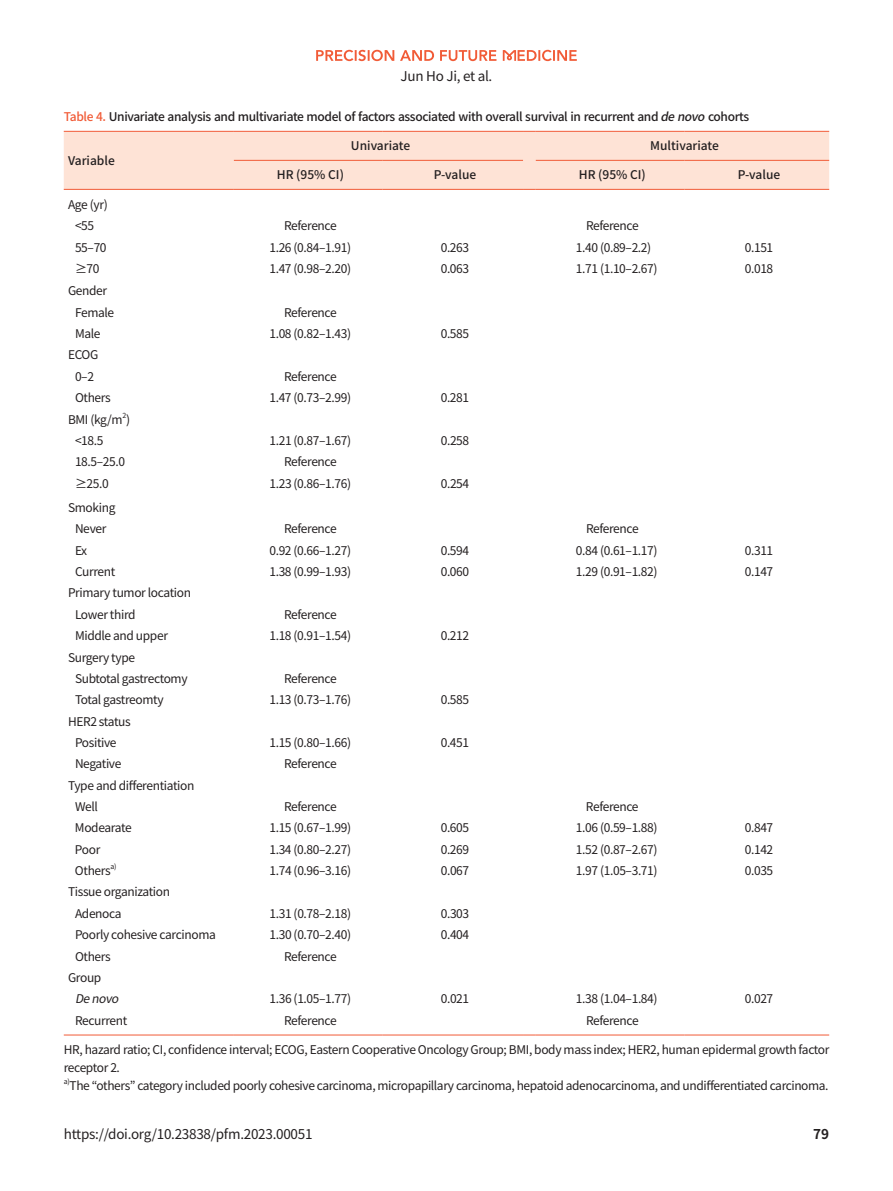
<style>
.page{position:relative;width:893px;height:1191px;background:#fff}
.page>*{position:absolute;margin:0;border:0;box-sizing:border-box;transform-origin:0 0}
.t1{font:13.5px "Noto Sans CJ Kkr";letter-spacing:-.02em;color:#231f20}
.t2{font:700 13.5px "Noto Sans CJ Kkr";color:#231f20}
.t3{font:12px/21.3px "Noto Sans CJ Kkr";letter-spacing:-.03em;color:#231f20;text-align:center}
.t4{font:500 12px "Noto Sans CJ Kkr";letter-spacing:-.03em;color:#231f20}
.t5{font:500 12px "Noto Sans CJ Kkr";color:#231f20}
.t6{font:italic 12px "Noto Sans CJ Kkr";color:#231f20}
.t7{font:7.05px "Noto Sans CJ Kkr";color:#231f20}
.s1{color:#f15b37}
.s2{font-style:italic}
</style>
<div class="page">
<svg style="left:316px;top:50px;width:118px;height:11px"></svg>
<svg style="left:440px;top:50px;width:137px;height:11px"></svg>
<div style="left:64px;top:132px;width:765px;height:57px;background:#fee3d6"></div>
<hr style="left:64px;top:131px;width:170px;height:1px;background:#f15b37">
<hr style="left:234px;top:131px;width:149px;height:1px;background:#f15b37">
<hr style="left:383px;top:131px;width:140px;height:1px;background:#f15b37">
<svg style="left:523px;top:131px;width:13px;height:1px"></svg>
<hr style="left:536px;top:131px;width:149px;height:1px;background:#f15b37">
<hr style="left:685px;top:131px;width:144px;height:1px;background:#f15b37">
<hr style="left:234px;top:160px;width:149px;height:1px;background:#f15b37">
<hr style="left:383px;top:160px;width:140px;height:1px;background:#f15b37">
<hr style="left:536px;top:160px;width:149px;height:1px;background:#f15b37">
<hr style="left:685px;top:160px;width:144px;height:1px;background:#f15b37">
<hr style="left:64px;top:189px;width:170px;height:1px;background:#f15b37">
<hr style="left:234px;top:189px;width:149px;height:1px;background:#f15b37">
<hr style="left:383px;top:189px;width:140px;height:1px;background:#f15b37">
<svg style="left:523px;top:189px;width:13px;height:1px"></svg>
<hr style="left:536px;top:189px;width:149px;height:1px;background:#f15b37">
<hr style="left:685px;top:189px;width:144px;height:1px;background:#f15b37">
<hr style="left:64px;top:1034px;width:170px;height:1px;background:#f15b37">
<hr style="left:234px;top:1034px;width:149px;height:1px;background:#f15b37">
<hr style="left:383px;top:1034px;width:140px;height:1px;background:#f15b37">
<svg style="left:523px;top:1034px;width:13px;height:1px"></svg>
<hr style="left:536px;top:1034px;width:149px;height:1px;background:#f15b37">
<hr style="left:685px;top:1034px;width:144px;height:1px;background:#f15b37">
<p class="t1" style="left:401px;top:68px;width:93px">Jun Ho Ji, et al.</p>
<p class="t4" style="left:64px;top:110px;width:687px"><span class="s1">Table 4.</span> Univariate analysis and multivariate model of factors associated with overall survival in recurrent and <span class="s2">denovo</span>cohorts</p>
<p class="t5" style="left:68px;top:154px;width:48px">Variable</p>
<p class="t5" style="left:351px;top:139px;width:61px">Univariate</p>
<p class="t5" style="left:650px;top:139px;width:70px">Multivariate</p>
<p class="t3" style="left:68px;top:194px;width:41px;line-height:21.8px">Age (yr) &lt;55</p>
<p class="t4" style="left:277px;top:168px;width:69px">HR (95% CI)</p>
<p class="t4" style="left:434px;top:168px;width:44px">P-value</p>
<p class="t4" style="left:579px;top:168px;width:69px">HR (95% CI)</p>
<p class="t4" style="left:738px;top:168px;width:44px">P-value</p>
<p class="t3" style="left:284px;top:216px;width:54px">Reference</p>
<p class="t3" style="left:586px;top:216px;width:54px">Reference</p>
<p class="t3" style="left:75px;top:237px;width:33px">55–70</p>
<p class="t3" style="left:269px;top:237px;width:83px">1.26 (0.84–1.91)</p>
<p class="t3" style="left:441px;top:237px;width:30px">0.263</p>
<p class="t3" style="left:576px;top:237px;width:77px">1.40 (0.89–2.2)</p>
<p class="t3" style="left:745px;top:237px;width:30px">0.151</p>
<p class="t3" style="left:75px;top:258px;width:26px">≥70</p>
<p class="t3" style="left:269px;top:258px;width:83px">1.47 (0.98–2.20)</p>
<p class="t3" style="left:441px;top:258px;width:30px">0.063</p>
<p class="t3" style="left:576px;top:258px;width:83px">1.71 (1.10–2.67)</p>
<p class="t3" style="left:745px;top:258px;width:30px">0.018</p>
<p class="t3" style="left:68px;top:279px;width:48px;line-height:22.2px">Gender<br>Female</p>
<p class="t3" style="left:284px;top:302px;width:54px">Reference</p>
<p class="t3" style="left:75px;top:323px;width:27px">Male</p>
<p class="t3" style="left:269px;top:323px;width:83px">1.08 (0.82–1.43)</p>
<p class="t3" style="left:441px;top:323px;width:30px">0.585</p>
<p class="t3" style="left:68px;top:345px;width:32px">ECOG<br>0–2</p>
<p class="t3" style="left:284px;top:366px;width:54px">Reference</p>
<p class="t3" style="left:75px;top:387px;width:37px">Others</p>
<p class="t3" style="left:269px;top:387px;width:83px">1.47 (0.73–2.99)</p>
<p class="t3" style="left:441px;top:387px;width:30px">0.281</p>
<p class="t3" style="left:68px;top:409px;width:64px">BMI (kg/m )</p>
<p class="t7" style="left:122px;top:411px;width:5px">2</p>
<p class="t3" style="left:75px;top:430px;width:30px">&lt;18.5</p>
<p class="t3" style="left:269px;top:430px;width:83px">1.21 (0.87–1.67)</p>
<p class="t3" style="left:441px;top:430px;width:30px">0.258</p>
<p class="t3" style="left:75px;top:451px;width:52px">18.5–25.0</p>
<p class="t3" style="left:284px;top:451px;width:54px">Reference</p>
<p class="t3" style="left:75px;top:473px;width:35px">≥25.0</p>
<p class="t3" style="left:269px;top:473px;width:83px">1.23 (0.86–1.76)</p>
<p class="t3" style="left:441px;top:473px;width:30px">0.254</p>
<p class="t3" style="left:68px;top:497px;width:49px">Smoking<br>Never</p>
<p class="t3" style="left:284px;top:518px;width:54px">Reference</p>
<p class="t3" style="left:586px;top:518px;width:54px">Reference</p>
<p class="t3" style="left:75px;top:540px;width:14px">Ex</p>
<p class="t3" style="left:269px;top:540px;width:83px">0.92 (0.66–1.27)</p>
<p class="t3" style="left:441px;top:540px;width:30px">0.594</p>
<p class="t3" style="left:576px;top:540px;width:83px">0.84 (0.61–1.17)</p>
<p class="t3" style="left:745px;top:540px;width:30px">0.311</p>
<p class="t3" style="left:75px;top:561px;width:42px">Current</p>
<p class="t3" style="left:269px;top:561px;width:83px">1.38 (0.99–1.93)</p>
<p class="t3" style="left:441px;top:561px;width:30px">0.060</p>
<p class="t3" style="left:576px;top:561px;width:83px">1.29 (0.91–1.82)</p>
<p class="t3" style="left:745px;top:561px;width:30px">0.147</p>
<p class="t3" style="left:75px;top:582px;width:118px;text-align:left;text-indent:-7px">Primary tumor location<br>Lower third</p>
<p class="t3" style="left:284px;top:604px;width:54px">Reference</p>
<p class="t3" style="left:75px;top:625px;width:94px">Middle and upper</p>
<p class="t3" style="left:269px;top:625px;width:83px">1.18 (0.91–1.54)</p>
<p class="t3" style="left:441px;top:625px;width:30px">0.212</p>
<p class="t3" style="left:75px;top:647px;width:114px;text-align:left;text-indent:-7px">Surgery type<br>Subtotal gastrectomy</p>
<p class="t3" style="left:284px;top:668px;width:54px">Reference</p>
<p class="t3" style="left:75px;top:689px;width:90px">Total gastreomty</p>
<p class="t3" style="left:269px;top:689px;width:83px">1.13 (0.73–1.76)</p>
<p class="t3" style="left:441px;top:689px;width:30px">0.585</p>
<p class="t3" style="left:68px;top:711px;width:64px">HER2 status<br>Positive</p>
<p class="t3" style="left:269px;top:732px;width:83px">1.15 (0.80–1.66)</p>
<p class="t3" style="left:441px;top:732px;width:30px">0.451</p>
<p class="t3" style="left:75px;top:753px;width:48px">Negative</p>
<p class="t3" style="left:284px;top:753px;width:54px">Reference</p>
<p class="t3" style="left:75px;top:775px;width:121px;text-align:left;text-indent:-7px">Type and differentiation<br>Well</p>
<p class="t3" style="left:284px;top:796px;width:54px">Reference</p>
<p class="t3" style="left:586px;top:796px;width:54px">Reference</p>
<p class="t3" style="left:75px;top:817px;width:58px">Modearate</p>
<p class="t3" style="left:269px;top:817px;width:83px">1.15 (0.67–1.99)</p>
<p class="t3" style="left:441px;top:817px;width:30px">0.605</p>
<p class="t3" style="left:576px;top:817px;width:83px">1.06 (0.59–1.88)</p>
<p class="t3" style="left:745px;top:817px;width:30px">0.847</p>
<p class="t3" style="left:75px;top:839px;width:27px">Poor</p>
<p class="t3" style="left:269px;top:839px;width:83px">1.34 (0.80–2.27)</p>
<p class="t3" style="left:441px;top:839px;width:30px">0.269</p>
<p class="t3" style="left:576px;top:839px;width:83px">1.52 (0.87–2.67)</p>
<p class="t3" style="left:745px;top:839px;width:30px">0.142</p>
<p class="t3" style="left:75px;top:860px;width:37px">Others</p>
<p class="t7" style="left:110px;top:862px;width:8px">a)</p>
<p class="t3" style="left:269px;top:860px;width:83px">1.74 (0.96–3.16)</p>
<p class="t3" style="left:441px;top:860px;width:30px">0.067</p>
<p class="t3" style="left:576px;top:860px;width:83px">1.97 (1.05–3.71)</p>
<p class="t3" style="left:745px;top:860px;width:30px">0.035</p>
<p class="t3" style="left:75px;top:881px;width:97px;text-align:left;text-indent:-7px">Tissue organization<br>Adenoca</p>
<p class="t3" style="left:269px;top:903px;width:83px">1.31 (0.78–2.18)</p>
<p class="t3" style="left:441px;top:903px;width:30px">0.303</p>
<p class="t3" style="left:75px;top:924px;width:142px">Poorly cohesive carcinoma</p>
<p class="t3" style="left:269px;top:924px;width:83px">1.30 (0.70–2.40)</p>
<p class="t3" style="left:441px;top:924px;width:30px">0.404</p>
<p class="t3" style="left:75px;top:945px;width:37px">Others</p>
<p class="t3" style="left:284px;top:945px;width:54px">Reference</p>
<p class="t3" style="left:68px;top:967px;width:35px">Group</p>
<p class="t6" style="left:75px;top:992px;width:51px">Denovo</p>
<p class="t3" style="left:269px;top:988px;width:83px">1.36 (1.05–1.77)</p>
<p class="t3" style="left:441px;top:988px;width:30px">0.021</p>
<p class="t3" style="left:576px;top:988px;width:83px">1.38 (1.04–1.84)</p>
<p class="t3" style="left:745px;top:988px;width:30px">0.027</p>
<p class="t3" style="left:75px;top:1010px;width:54px">Recurrent</p>
<p class="t3" style="left:284px;top:1010px;width:54px">Reference</p>
<p class="t3" style="left:586px;top:1010px;width:54px">Reference</p>
<p class="t3" style="left:64px;top:1041px;width:767px;line-height:18px;text-align:left">HR, hazard ratio; CI, confidence interval; ECOG, Eastern Cooperative Oncology Group; BMI, body mass index; HER2, human epidermal growth factor receptor 2.</p>
<p class="t7" style="left:64px;top:1077px;width:8px">a)</p>
<p class="t3" style="left:70px;top:1075px;width:760px">The “others” category included poorly cohesive carcinoma, micropapillary carcinoma, hepatoid adenocarcinoma, and undifferentiated carcinoma.</p>
<p class="t1" style="left:64px;top:1126px;width:250px">https://doi.org/10.23838/pfm.2023.00051</p>
<p class="t2" style="left:813px;top:1126px;width:17px">79</p>
</div>
